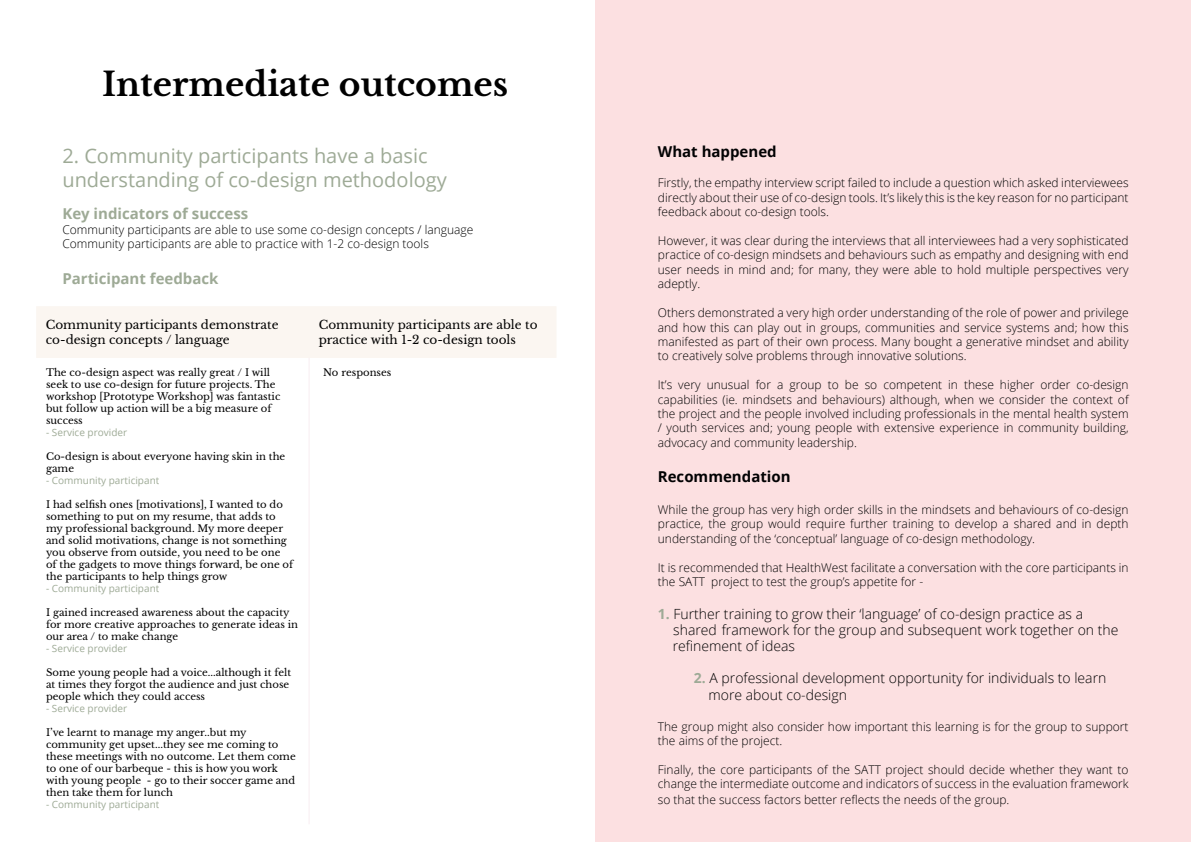
<style>
.page{position:relative;width:1191px;height:842px;background:#fff}
.page>*{position:absolute;margin:0;border:0;box-sizing:border-box;transform-origin:0 0}
.t1{font:700 33px "Libre Baskerville";color:#000}
.t2{font:20px/24px "Open Sans";color:#9eaa96}
.t3{font:700 15px "Open Sans";color:#9eaa96}
.t4{font:700 15px "Open Sans";color:#020203}
.t5{font:300 14px/16px "Open Sans";color:#000}
.t6{font:300 12px/14.4px "Open Sans";color:#000;text-align:justify}
.t7{font:12px/14.4px "Libre Baskerville";color:#000}
.t8{font:10px/12px "Libre Baskerville";color:#000}
.t9{font:10px "Open Sans";color:#9eaa96}
.s1{font-weight:700;color:#9eaa96}
</style>
<div class="page">
<div style="left:36px;top:306px;width:520px;height:52px;background:#fbf6f1"></div>
<hr style="left:308px;top:358px;width:1px;height:466px;background:#f8edf1">
<div style="left:595px;top:0;width:596px;height:842px;background:#fce0e1"></div>
<h1 class="t1" style="left:102px;top:64px;width:408px">Intermediate outcomes</h1>
<h2 class="t2" style="left:62px;top:143px;width:386px">2. Community participants have a basic understanding of co-design methodology</h2>
<p class="t3" style="left:62px;top:203px;width:187px">Key indicators of success</p>
<p class="t6" style="left:62px;top:222px;width:412px">Community participants are able to use some co-design concepts / language<br>Community participants are able to practice with 1-2 co-design tools</p>
<p class="t3" style="left:62px;top:268px;width:158px">Participant feedback</p>
<p class="t7" style="left:46px;top:318px;width:234px">Community participants demonstrate co-design concepts / language</p>
<p class="t7" style="left:319px;top:318px;width:220px">Community participants are able to practice with 1-2 co-design tools</p>
<p class="t8" style="left:46px;top:367px;width:236px">The co-design aspect was really great / I will seek to use co-design for future projects. The workshop [Prototype Workshop] was fantastic but follow up action will be a big measure of success</p>
<p class="t9" style="left:46px;top:426px;width:83px">- Service provider</p>
<p class="t8" style="left:46px;top:451px;width:241px">Co-design is about everyone having skin in the game</p>
<p class="t9" style="left:46px;top:474px;width:115px">- Community participant</p>
<p class="t8" style="left:46px;top:499px;width:249px">I had selfish ones [motivations], I wanted to do something to put on my resume, that adds to my professional background. My more deeper and solid motivations, change is not something you observe from outside, you need to be one of the gadgets to move things forward, be one of the participants to help things grow</p>
<p class="t9" style="left:46px;top:582px;width:115px">- Community participant</p>
<p class="t8" style="left:46px;top:607px;width:253px">I gained increased awareness about the capacity for more creative approaches to generate ideas in our area / to make change</p>
<p class="t9" style="left:46px;top:642px;width:83px">- Service provider</p>
<p class="t8" style="left:46px;top:667px;width:246px">Some young people had a voice...although it felt at times they forgot the audience and just chose people which they could access</p>
<p class="t9" style="left:46px;top:702px;width:83px">- Service provider</p>
<p class="t8" style="left:46px;top:727px;width:251px">I’ve learnt to manage my anger..but my community get upset...they see me coming to these meetings with no outcome. Let them come to one of our barbeque - this is how you work with young people - go to their soccer game and then take them for lunch</p>
<p class="t9" style="left:46px;top:798px;width:115px">- Community participant</p>
<p class="t8" style="left:323px;top:367px;width:70px">No responses</p>
<p class="t4" style="left:658px;top:141px;width:120px">What happened</p>
<p class="t6" style="left:658px;top:176px;width:472px">Firstly, the empathy interview script failed to include a question which asked interviewees directly about their use of co-design tools. It’s likely this is the key reason for no participant feedback about co-design tools.</p>
<p class="t6" style="left:658px;top:233px;width:472px">However, it was clear during the interviews that all interviewees had a very sophisticated practice of co-design mindsets and behaviours such as empathy and designing with end user needs in mind and; for many, they were able to hold multiple perspectives very adeptly.</p>
<p class="t6" style="left:658px;top:305px;width:472px">Others demonstrated a very high order understanding of the role of power and privilege and how this can play out in groups, communities and service systems and; how this manifested as part of their own process. Many bought a generative mindset and ability to creatively solve problems through innovative solutions.</p>
<p class="t6" style="left:658px;top:377px;width:472px">It’s very unusual for a group to be so competent in these higher order co-design capabilities (ie. mindsets and behaviours) although, when we consider the context of the project and the people involved including professionals in the mental health system / youth services and; young people with extensive experience in community building, advocacy and community leadership.</p>
<p class="t4" style="left:658px;top:465px;width:134px">Recommendation</p>
<p class="t6" style="left:658px;top:502px;width:472px">While the group has very high order skills in the mindsets and behaviours of co-design practice, the group would require further training to develop a shared and in depth understanding of the ‘conceptual’ language of co-design methodology.</p>
<p class="t6" style="left:658px;top:560px;width:472px">It is recommended that HealthWest facilitate a conversation with the core participants in the SATT project to test the group’s appetite for -</p>
<p class="t5" style="left:672px;top:605px;width:447px;text-indent:-15px"><span class="s1">1.</span> Further training to grow their ‘language’ of co-design practice as a shared framework for the group and subsequent work together on the refinement of ideas</p>
<p class="t5" style="left:708px;top:669px;width:399px;line-height:16.8px;text-indent:-15px"><span class="s1">2.</span> A professional development opportunity for individuals to learn more about co-design</p>
<p class="t6" style="left:658px;top:719px;width:472px">The group might also consider how important this learning is for the group to support the aims of the project.</p>
<p class="t6" style="left:658px;top:762px;width:472px">Finally, the core participants of the SATT project should decide whether they want to change the intermediate outcome and indicators of success in the evaluation framework</p>
<p class="t6" style="left:658px;top:792px;width:353px">so that the success factors better reflects the needs of the group.</p>
</div>
